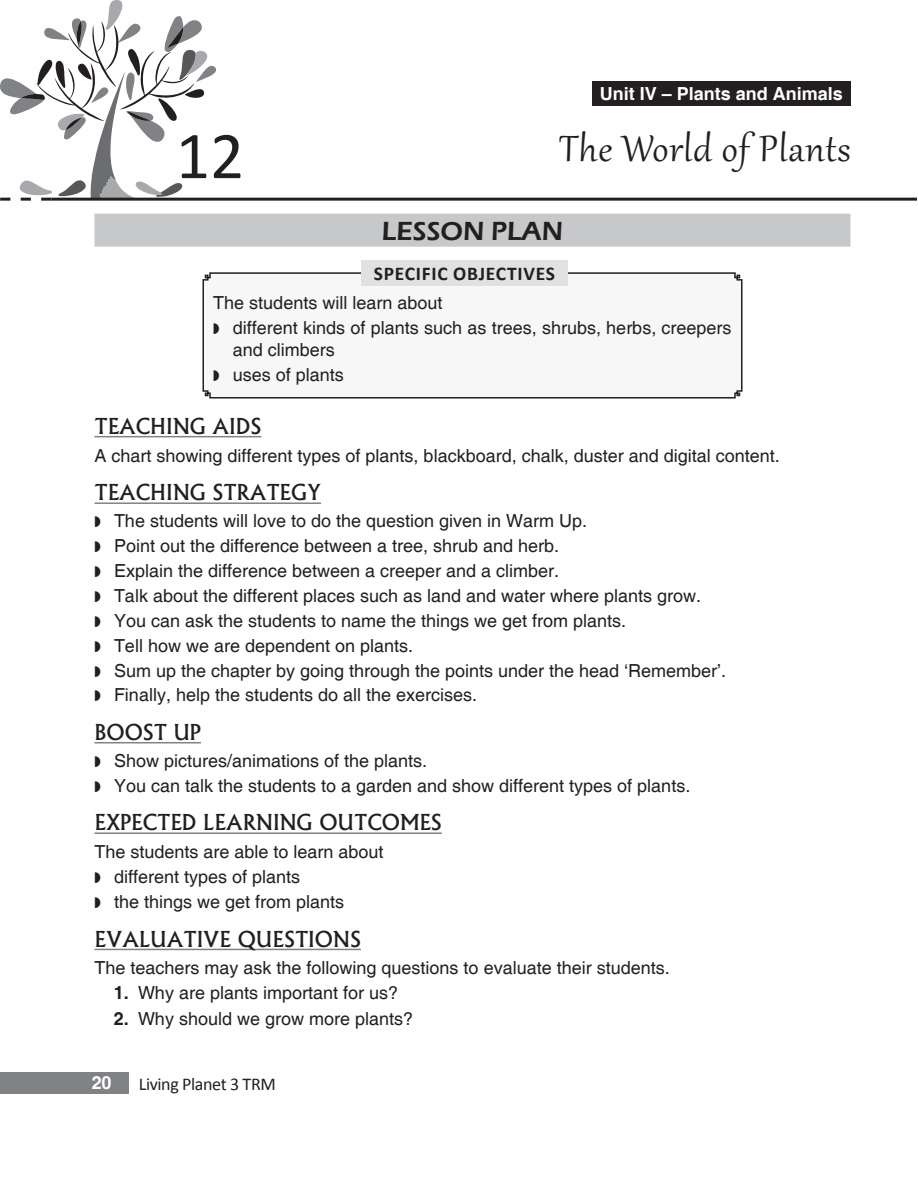
<style>
.page{position:relative;width:918px;height:1188px;background:#fff}
.page>*{position:absolute;margin:0;border:0;box-sizing:border-box;transform-origin:0 0}
.t1{font:67.5px "Calibri";color:#231f20}
.Head{font:45px "Gabriola";letter-spacing:.02em;color:#231f20}
.Lesson_plan{font:600 27px "Eras ITC";color:#231f20}
.Head_1{font:500 21px "Albertus";color:#231f20}
.t2{font:700 19.5px "Calibri";letter-spacing:.04em;color:#231f20}
.Body_text{font:18px/24.9px "Helvetica";color:#231f20}
.Body_Bullet{font:18px "Helvetica";color:#231f20}
.Sub_para{font:18px "Helvetica";color:#231f20}
.Answer{font:700 18px "Helvetica";color:#fff}
.t3{font:18px "Calibri";letter-spacing:-.02em;color:#231f20}
.s1{font-weight:700}
</style>
<div class="page">
<div style="left:0;top:1072px;width:128px;height:22px;background:#808285"></div>
<hr style="left:51px;top:198px;width:866px;height:3px;background:#231f20">
<svg style="left:0;top:0;width:219px;height:201px"></svg>
<div style="left:94px;top:214px;width:756px;height:33px;background:#c7c8ca"></div>
<hr style="left:94px;top:436px;width:167px;height:1px;background:#808285">
<hr style="left:94px;top:502px;width:227px;height:2px;background:#808285">
<hr style="left:94px;top:742px;width:107px;height:1px;background:#808285">
<hr style="left:94px;top:832px;width:348px;height:2px;background:#808285">
<hr style="left:94px;top:949px;width:267px;height:1px;background:#808285">
<svg style="left:202px;top:272px;width:541px;height:127px"></svg>
<div style="left:361px;top:260px;width:207px;height:26px;background:#e0e1e3"></div>
<div style="left:592px;top:81px;width:258px;height:25px;background:#231f20"></div>
<svg style="left:214px;top:324px;width:5px;height:10px"></svg>
<svg style="left:214px;top:370px;width:5px;height:11px"></svg>
<p class="Answer" style="left:600px;top:83px;width:245px">Unit IV – Plants and Animals</p>
<p class="t1" style="left:176px;top:114px;width:70px">12</p>
<p class="Head" style="left:559px;top:119px;width:293px">The World of Plants</p>
<p class="Lesson_plan" style="left:382px;top:216px;width:183px">LESSON PLAN</p>
<p class="t2" style="left:374px;top:261px;width:183px">SPECIFIC OBJECTIVES</p>
<p class="Body_text" style="left:233px;top:291px;width:500px;text-indent:-20px">The students will learn about<br>different kinds of plants such as trees, shrubs, herbs, creepers</p>
<p class="Body_text" style="left:233px;top:338px;width:113px">and climbers uses of plants</p>
<p class="Head_1" style="left:94px;top:413px;width:168px">TEACHING AIDS</p>
<p class="Body_text" style="left:94px;top:444px;width:687px">A chart showing different types of plants, blackboard, chalk, duster and digital content.</p>
<p class="Head_1" style="left:94px;top:480px;width:228px">TEACHING STRATEGY</p>
<p class="Body_text" style="left:114px;top:509px;width:475px">The students will love to do the question given in Warm Up.</p>
<p class="Body_text" style="left:114px;top:534px;width:447px">Point out the difference between a tree, shrub and herb.</p>
<p class="Body_text" style="left:114px;top:559px;width:447px">Explain the difference between a creeper and a climber.</p>
<p class="Body_text" style="left:114px;top:584px;width:589px">Talk about the different places such as land and water where plants grow.</p>
<p class="Body_text" style="left:114px;top:609px;width:514px">You can ask the students to name the things we get from plants.</p>
<p class="Body_text" style="left:114px;top:634px;width:301px">Tell how we are dependent on plants.</p>
<p class="Body_text" style="left:114px;top:658px;width:614px">Sum up the chapter by going through the points under the head ‘Remember’.</p>
<p class="Body_text" style="left:114px;top:683px;width:365px">Finally, help the students do all the exercises.</p>
<p class="Head_1" style="left:94px;top:719px;width:108px">BOOST UP</p>
<p class="Body_text" style="left:114px;top:749px;width:315px">Show pictures/animations of the plants.</p>
<p class="Body_text" style="left:114px;top:774px;width:578px">You can talk the students to a garden and show different types of plants.</p>
<p class="Head_1" style="left:94px;top:810px;width:349px">EXPECTED LEARNING OUTCOMES</p>
<p class="Body_text" style="left:94px;top:840px;width:291px">The students are able to learn about</p>
<p class="Body_text" style="left:114px;top:865px;width:188px">different types of plants</p>
<p class="Body_text" style="left:114px;top:890px;width:232px">the things we get from plants</p>
<p class="Head_1" style="left:94px;top:926px;width:268px">EVALUATIVE QUESTIONS</p>
<p class="Body_Bullet" style="left:94px;top:957px;width:577px">The teachers may ask the following questions to evaluate their students.</p>
<p class="Sub_para" style="left:114px;top:983px;width:286px"><span class="s1">1.</span> Why are plants important for us?</p>
<p class="Sub_para" style="left:114px;top:1008px;width:301px"><span class="s1">2.</span> Why should we grow more plants?</p>
<p class="Answer" style="left:92px;top:1072px;width:21px">20</p>
<p class="t3" style="left:139px;top:1073px;width:139px">Living Planet 3 TRM</p>
</div>
